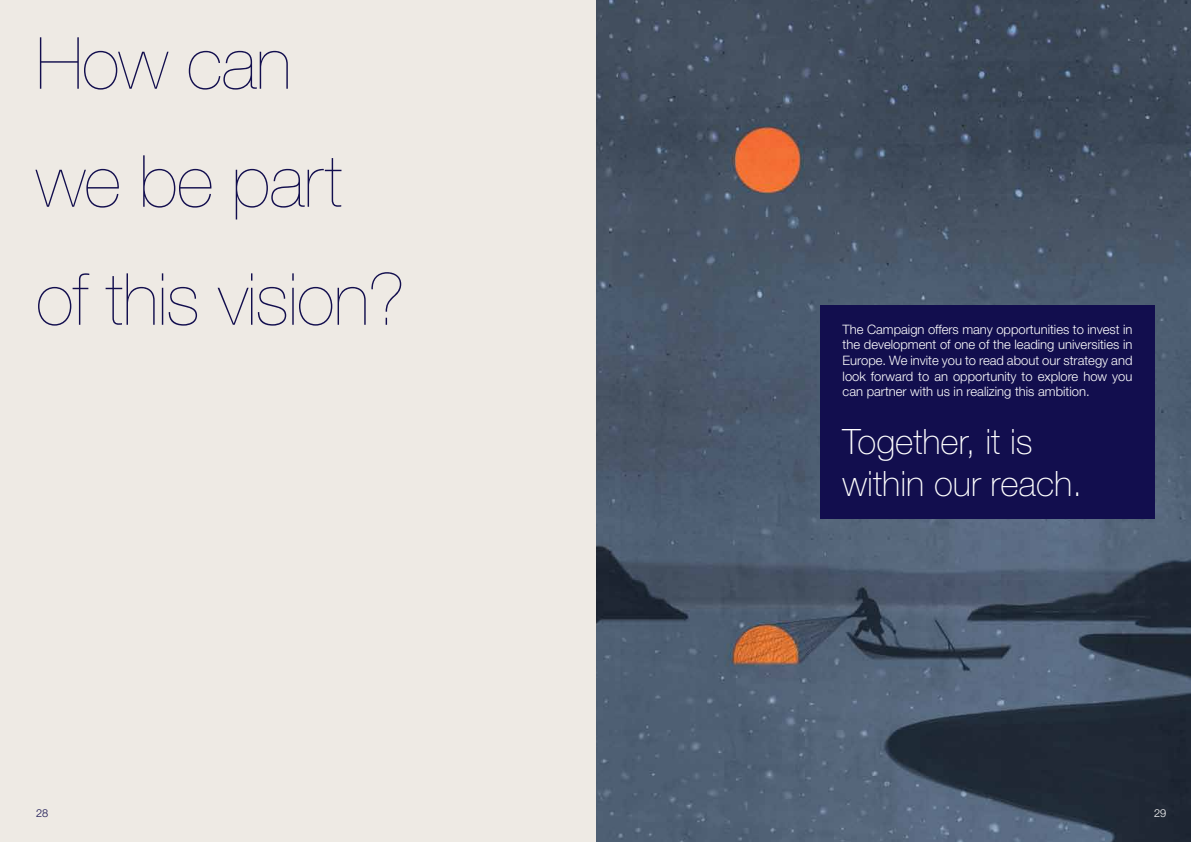
<style>
.page{position:relative;width:1191px;height:842px;background:#fff}
.page>*{position:absolute;margin:0;border:0;box-sizing:border-box;transform-origin:0 0}
.t1{font:200 72px/118px "Helvetica Neue";letter-spacing:-.01em;color:#120e4e}
.t2{font:100 35px/42px "Helvetica Neue";color:#fff}
.t3{font:300 13px/15.6px "Helvetica Neue";color:#fff;text-align:justify}
.t4{font:300 11px "Helvetica Neue";color:#120e4e}
.t5{font:300 11px "Helvetica Neue";color:#fff}
</style>
<div class="page">
<img style="left:595px;top:0;width:596px;height:842px">
<div style="left:0;top:0;width:595px;height:842px;background:#eeeae4"></div>
<div style="left:820px;top:305px;width:334px;height:214px;background:#120e4e"></div>
<h1 class="t1" style="left:36px;top:3px;width:370px">How can<br>we be part of this vision?</h1>
<p class="t4" style="left:36px;top:806px;width:14px">28</p>
<p class="t3" style="left:842px;top:321px;width:291px">The Campaign offers many opportunities to invest in the development of one of the leading universities in Europe. We invite you to read about our strategy and look forward to an opportunity to explore how you can partner with us in realizing this ambition.</p>
<h2 class="t2" style="left:842px;top:420px;width:241px">Together, it is within our reach.</h2>
<p class="t5" style="left:1154px;top:806px;width:14px">29</p>
</div>
